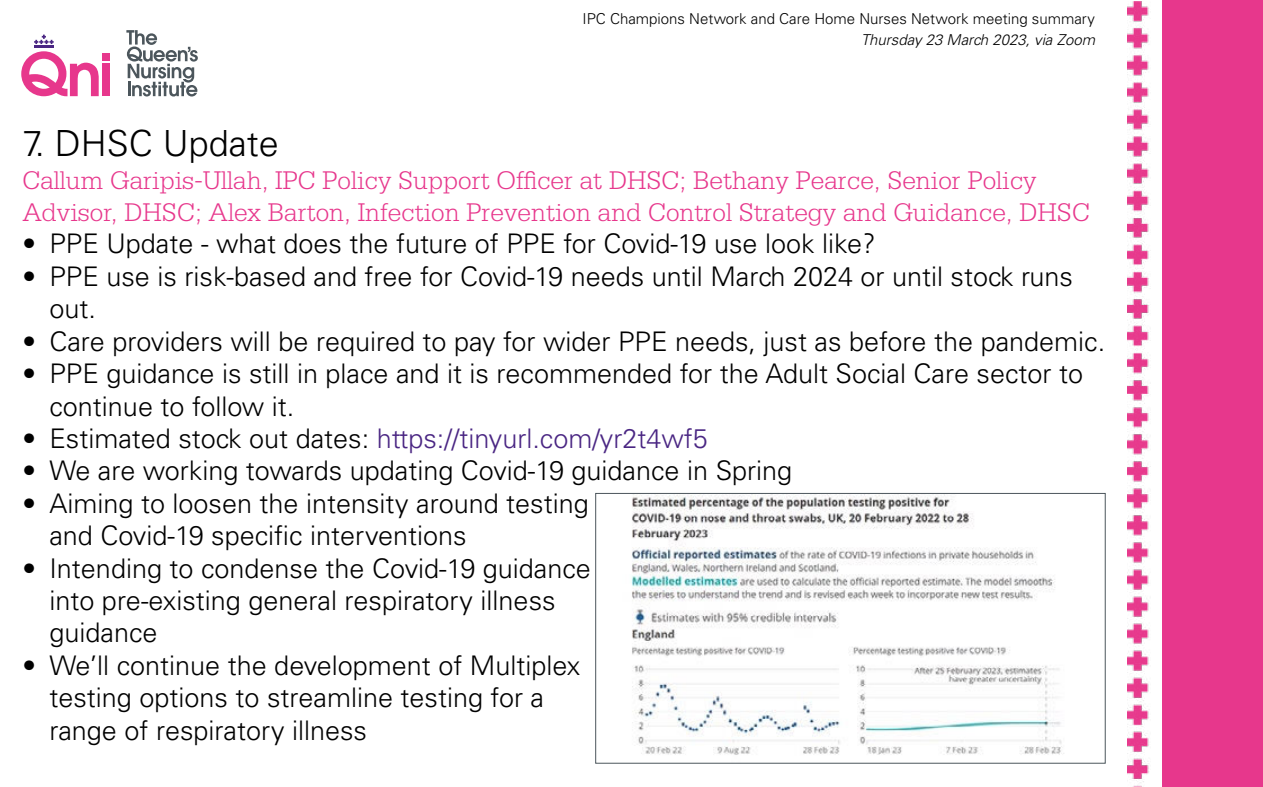
<style>
.page{position:relative;width:1263px;height:787px;background:#fff}
.page>*{position:absolute;margin:0;border:0;box-sizing:border-box;transform-origin:0 0}
.t1{font:300 36px "Univers LT Std";color:#000}
.t2{font:300 27px/32.4px "Univers LT Std";color:#000}
.t3{font:300 27px/32.4px "Serifa Std";color:#e7378c}
.t4{font:300 27px "Univers LT Std";color:#4a2683}
.t5{font:300 15px "Univers LT Std";color:#000}
.t6{font:italic 300 15px "Univers LT Std";color:#000}
.s1{color:#000}
</style>
<div class="page">
<svg style="left:21px;top:51px;width:78px;height:45px"></svg>
<div style="left:102px;top:54px;width:8px;height:7px;background:#e7378c"></div>
<div style="left:102px;top:64px;width:8px;height:32px;background:#e7378c"></div>
<svg style="left:34px;top:35px;width:20px;height:9px"></svg>
<hr style="left:34px;top:45px;width:20px;height:2px;background:#4a2683">
<svg style="left:126px;top:30px;width:72px;height:66px"></svg>
<div style="left:1162px;top:0;width:101px;height:787px;background:#e7378c"></div>
<img style="left:1127px;top:1px;width:22px;height:786px">
<img style="left:631px;top:495px;width:433px;height:260px">
<div style="left:595px;top:493px;width:510px;height:270px;border:1px solid #4c565c"></div>
<p class="t5" style="left:583px;top:13px;width:514px">IPC Champions Network and Care Home Nurses Network meeting summary</p>
<p class="t6" style="left:861px;top:34px;width:235px">Thursday 23 March 2023, via Zoom</p>
<h1 class="t1" style="left:22px;top:130px;width:258px">7. DHSC Update</h1>
<p class="t3" style="left:22px;top:165px;width:1069px">Callum Garipis-Ullah, IPC Policy Support Officer at DHSC; Bethany Pearce, Senior Policy<br>Advisor, DHSC; Alex Barton, Infection Prevention and Control Strategy and Guidance, DHSC</p>
<p class="t2" style="left:22px;top:230px;width:855px">• PPE Update - what does the future of PPE for Covid-19 use look like?</p>
<p class="t2" style="left:49px;top:262px;width:1025px;text-indent:-27px">• PPE use is risk-based and free for Covid-19 needs until March 2024 or until stock runs out.</p>
<p class="t2" style="left:22px;top:327px;width:1084px">• Care providers will be required to pay for wider PPE needs, just as before the pandemic.</p>
<p class="t2" style="left:49px;top:359px;width:1035px;text-indent:-27px">• PPE guidance is still in place and it is recommended for the Adult Social Care sector to continue to follow it.</p>
<p class="t4" style="left:22px;top:428px;width:687px"><span class="s1">• Estimated stock out dates:</span> https://tinyurl.com/yr2t4wf5</p>
<p class="t2" style="left:22px;top:457px;width:771px">• We are working towards updating Covid-19 guidance in Spring</p>
<p class="t2" style="left:49px;top:489px;width:541px;text-indent:-27px">• Aiming to loosen the intensity around testing and Covid-19 specific interventions</p>
<p class="t2" style="left:49px;top:554px;width:543px;text-indent:-27px">• Intending to condense the Covid-19 guidance into pre-existing general respiratory illness guidance</p>
<p class="t2" style="left:49px;top:651px;width:532px;text-indent:-27px">• We’ll continue the development of Multiplex testing options to streamline testing for a range of respiratory illness</p>
</div>
